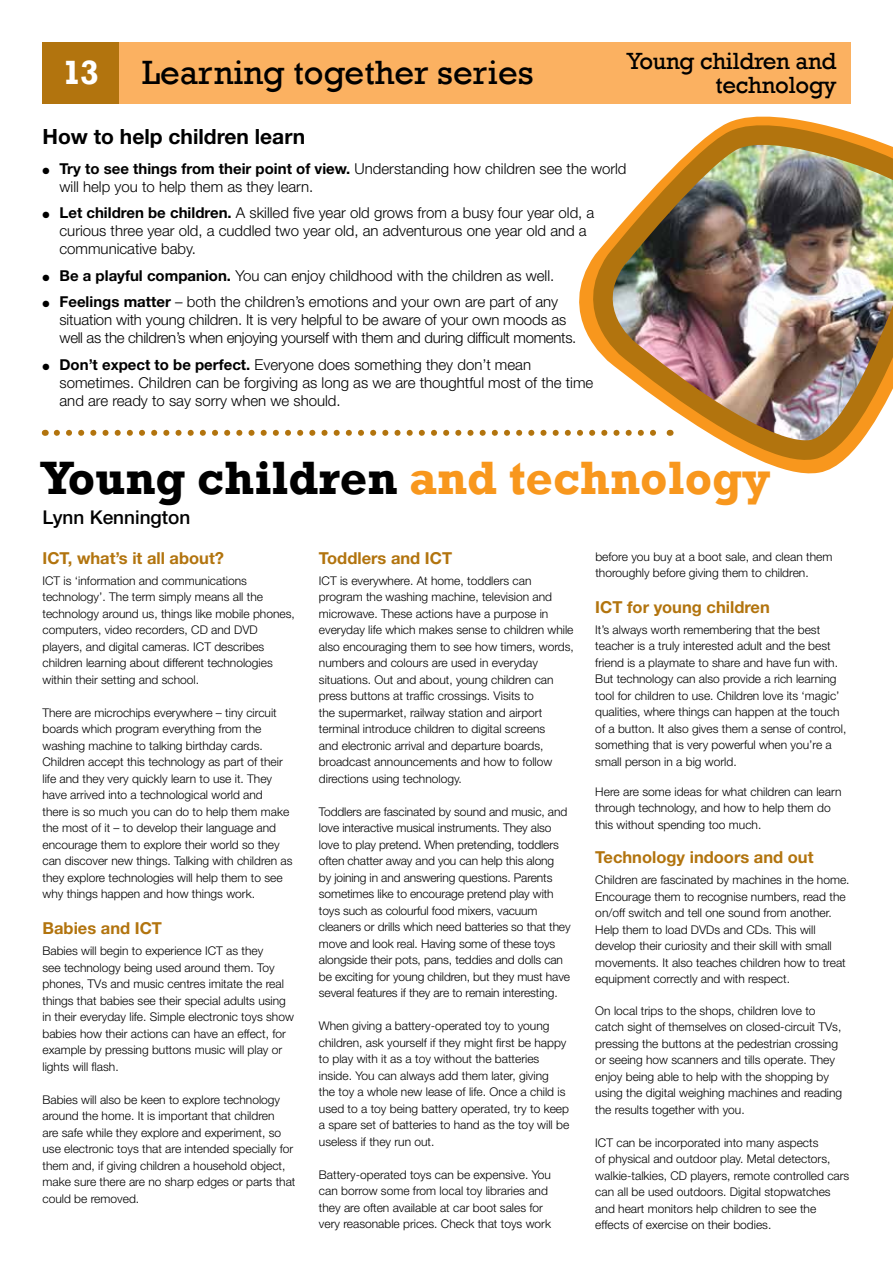
<style>
.page{position:relative;width:893px;height:1263px;background:#fff}
.page>*{position:absolute;margin:0;border:0;box-sizing:border-box;transform-origin:0 0}
.t1{font:700 48px "Rockwell";color:#000}
.t2{font:34.5px "Rockwell";color:#000}
.t3{font:24px/24px "Rockwell";letter-spacing:-.01em;color:#000;text-align:right}
.t4{font:700 21px "Helvetica Neue";color:#000}
.t5{font:500 19.05px "Helvetica Neue";color:#000}
.t6{font:700 16.5px "Helvetica Neue";color:#b2740e}
.t7{font:300 15px/18px "Helvetica Neue";color:#000}
.t8{font:300 12px/16.5px "Helvetica Neue";color:#000}
.s1{font-weight:700;color:#fff}
.s2{font-weight:700}
.s3{color:#f8971d}
</style>
<div class="page">
<div style="left:119px;top:43px;width:731px;height:61px;background:#fbb161"></div>
<div style="left:43px;top:43px;width:76px;height:61px;background:#b2740e"></div>
<svg style="left:57px;top:430px;width:508px;height:6px"></svg>
<img style="left:581px;top:96px;width:312px;height:378px">
<h2 class="t2" style="left:62px;top:53px;width:473px"><span class="s1">13</span> Learning together series</h2>
<h3 class="t4" style="left:43px;top:123px;width:264px">How to help children learn</h3>
<h3 class="t3" style="left:627px;top:49px;width:211px">Young children and technology</h3>
<p class="t7" style="left:60px;top:159px;width:568px;text-indent:-17px">● <span class="s2">Try to see things from their point of view.</span> Understanding how children see the world will help you to help them as they learn.</p>
<p class="t7" style="left:60px;top:203px;width:536px;text-indent:-17px">● <span class="s2">Let children be children.</span> A skilled five year old grows from a busy four year old, a curious three year old, a cuddled two year old, an adventurous one year old and a communicative baby.</p>
<p class="t7" style="left:43px;top:266px;width:513px">● <span class="s2">Be a playful companion.</span> You can enjoy childhood with the children as well.</p>
<p class="t7" style="left:60px;top:292px;width:518px;text-indent:-17px">● <span class="s2">Feelings matter</span> – both the children’s emotions and your own are part of any situation with young children. It is very helpful to be aware of your own moods as well as the children’s when enjoying yourself with them and during difficult moments.</p>
<p class="t7" style="left:60px;top:355px;width:535px;text-indent:-17px">● <span class="s2">Don’t expect to be perfect.</span> Everyone does something they don’t mean sometimes. Children can be forgiving as long as we are thoughtful most of the time and are ready to say sorry when we should.</p>
<h1 class="t1" style="left:40px;top:448px;width:732px">Young children <span class="s3">and technology</span></h1>
<h3 class="t5" style="left:43px;top:505px;width:149px">Lynn Kennington</h3>
<h3 class="t6" style="left:43px;top:548px;width:183px">ICT, what’s it all about?</h3>
<p class="t8" style="left:43px;top:572px;width:254px">ICT is ‘information and communications technology’. The term simply means all the technology around us, things like mobile phones, computers, video recorders, CD and DVD players, and digital cameras. ICT describes children learning about different technologies within their setting and school.</p>
<p class="t8" style="left:43px;top:704px;width:252px">There are microchips everywhere – tiny circuit boards which program everything from the washing machine to talking birthday cards.<br>Children accept this technology as part of their life and they very quickly learn to use it. They have arrived into a technological world and<br>there is so much you can do to help them make the most of it – to develop their language and encourage them to explore their world so they can discover new things. Talking with children as they explore technologies will help them to see why things happen and how things work.</p>
<h3 class="t6" style="left:43px;top:918px;width:121px">Babies and ICT</h3>
<p class="t8" style="left:43px;top:942px;width:253px">Babies will begin to experience ICT as they<br>see technology being used around them. Toy phones, TVs and music centres imitate the real things that babies see their special adults using in their everyday life. Simple electronic toys show babies how their actions can have an effect, for example by pressing buttons music will play or lights will flash.</p>
<p class="t8" style="left:43px;top:1091px;width:254px">Babies will also be keen to explore technology around the home. It is important that children<br>are safe while they explore and experiment, so use electronic toys that are intended specially for them and, if giving children a household object, make sure there are no sharp edges or parts that could be removed.</p>
<h3 class="t6" style="left:319px;top:548px;width:135px">Toddlers and ICT</h3>
<p class="t8" style="left:319px;top:572px;width:256px">ICT is everywhere. At home, toddlers can program the washing machine, television and microwave. These actions have a purpose in everyday life which makes sense to children while also encouraging them to see how timers, words, numbers and colours are used in everyday situations. Out and about, young children can press buttons at traffic crossings. Visits to<br>the supermarket, railway station and airport terminal introduce children to digital screens<br>and electronic arrival and departure boards, broadcast announcements and how to follow directions using technology.</p>
<p class="t8" style="left:319px;top:803px;width:253px">Toddlers are fascinated by sound and music, and love interactive musical instruments. They also love to play pretend. When pretending, toddlers often chatter away and you can help this along<br>by joining in and answering questions. Parents sometimes like to encourage pretend play with toys such as colourful food mixers, vacuum cleaners or drills which need batteries so that they move and look real. Having some of these toys alongside their pots, pans, teddies and dolls can be exciting for young children, but they must have several features if they are to remain interesting.</p>
<p class="t8" style="left:319px;top:1018px;width:252px">When giving a battery-operated toy to young children, ask yourself if they might first be happy to play with it as a toy without the batteries inside. You can always add them later, giving<br>the toy a whole new lease of life. Once a child is used to a toy being battery operated, try to keep a spare set of batteries to hand as the toy will be useless if they run out.</p>
<p class="t8" style="left:319px;top:1166px;width:234px">Battery-operated toys can be expensive. You can borrow some from local toy libraries and they are often available at car boot sales for very reasonable prices. Check that toys work</p>
<p class="t8" style="left:595px;top:548px;width:238px">before you buy at a boot sale, and clean them thoroughly before giving them to children.</p>
<h3 class="t6" style="left:595px;top:597px;width:176px">ICT for young children</h3>
<p class="t8" style="left:595px;top:621px;width:253px">It’s always worth remembering that the best teacher is a truly interested adult and the best friend is a playmate to share and have fun with.<br>But technology can also provide a rich learning tool for children to use. Children love its ‘magic’ qualities, where things can happen at the touch of a button. It also gives them a sense of control, something that is very powerful when you’re a small person in a big world.</p>
<p class="t8" style="left:595px;top:783px;width:248px">Here are some ideas for what children can learn through technology, and how to help them do this without spending too much.</p>
<h3 class="t6" style="left:595px;top:847px;width:220px">Technology indoors and out</h3>
<p class="t8" style="left:595px;top:871px;width:256px">Children are fascinated by machines in the home.<br>Encourage them to recognise numbers, read the on/off switch and tell one sound from another.<br>Help them to load DVDs and CDs. This will develop their curiosity and their skill with small movements. It also teaches children how to treat equipment correctly and with respect.</p>
<p class="t8" style="left:595px;top:1002px;width:248px">On local trips to the shops, children love to catch sight of themselves on closed-circuit TVs, pressing the buttons at the pedestrian crossing or seeing how scanners and tills operate. They enjoy being able to help with the shopping by using the digital weighing machines and reading the results together with you.</p>
<p class="t8" style="left:595px;top:1134px;width:256px">ICT can be incorporated into many aspects<br>of physical and outdoor play. Metal detectors, walkie-talkies, CD players, remote controlled cars can all be used outdoors. Digital stopwatches and heart monitors help children to see the effects of exercise on their bodies.</p>
</div>
